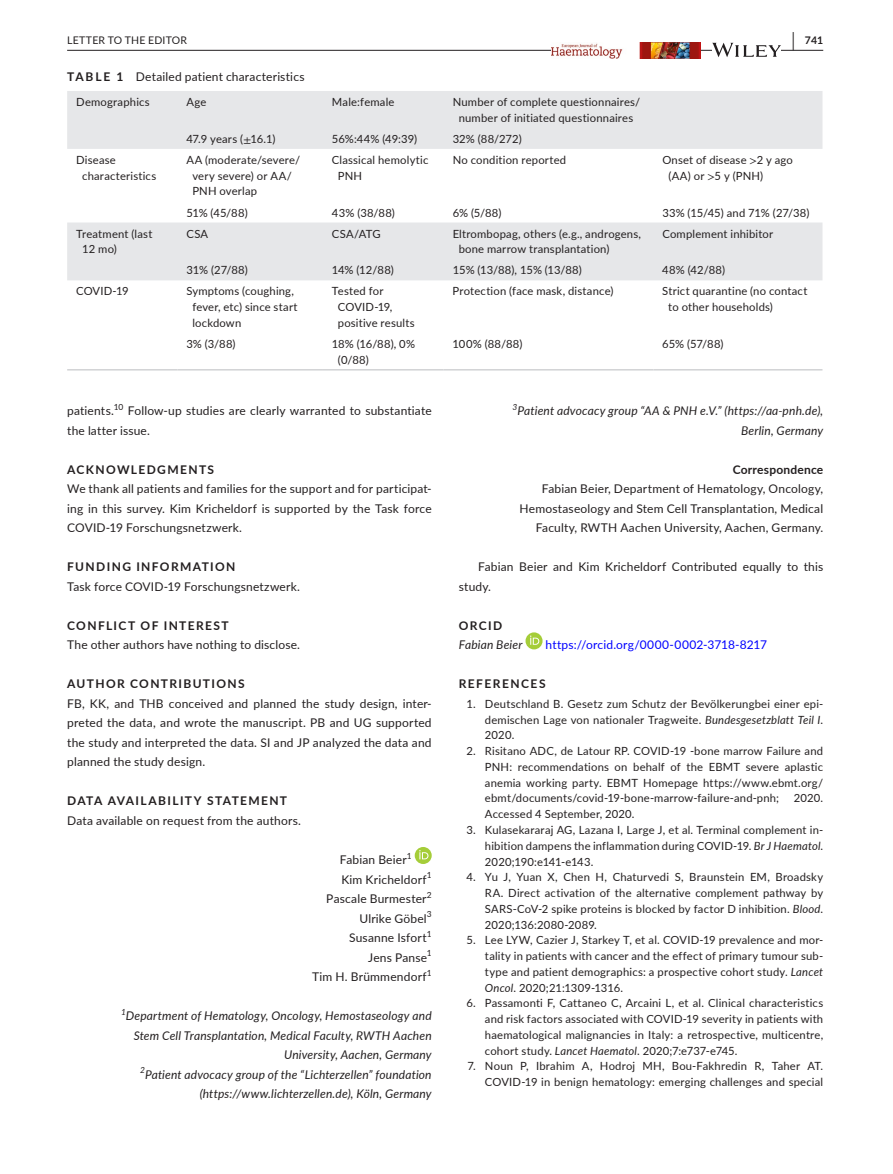
<style>
.page{position:relative;width:893px;height:1174px;background:#fff}
.page>*{position:absolute;margin:0;border:0;box-sizing:border-box;transform-origin:0 0}
.t1{font:700 19.5px "Lato";color:#231f20;scale:.48 1}
.t2{font:12px/19.5px "Lato";letter-spacing:.015em;color:#231f20}
.t3{font:italic 12px/19.5px "Lato";letter-spacing:.015em;color:#231f20;text-align:right}
.t4{font:700 12px "Lato";letter-spacing:.115em;color:#231f20}
.t5{font:12px "Lato";letter-spacing:.01em;color:#00f}
.t6{font:700 12px "Lato";letter-spacing:.015em;color:#231f20}
.t7{font:11.25px/15.8px "Lato";letter-spacing:.015em;color:#231f20}
.t8{font:10.5px "Lato";letter-spacing:.02em;color:#231f20}
.t9{font:700 10.5px "Lato";color:#231f20}
.t10{font:8.4px "Lato";color:#231f20}
.t11{font:italic 8.4px "Lato";color:#231f20}
.s1{font-weight:700}
.s2{font-family:"STIX"}
.s3{font-style:italic}
</style>
<div class="page">
<hr style="left:67px;top:50px;width:756px;height:1px;background:#231f20">
<img style="left:551px;top:42px;width:149px;height:17px">
<svg style="left:712px;top:43px;width:69px;height:14px"></svg>
<svg style="left:415px;top:847px;width:17px;height:17px"></svg>
<svg style="left:419px;top:850px;width:9px;height:9px"></svg>
<div style="left:525px;top:632px;width:17px;height:17px;background:#a5cd39;border-radius:50%"></div>
<svg style="left:530px;top:635px;width:9px;height:10px"></svg>
<svg style="left:67px;top:91px;width:755px;height:189px;fill:#e6e7e9"></svg>
<hr style="left:67px;top:369px;width:110px;height:1px;background:#d1d2d4">
<hr style="left:177px;top:369px;width:146px;height:1px;background:#d1d2d4">
<hr style="left:323px;top:369px;width:121px;height:1px;background:#d1d2d4">
<hr style="left:444px;top:369px;width:209px;height:1px;background:#d1d2d4">
<hr style="left:653px;top:369px;width:169px;height:1px;background:#d1d2d4">
<h1 class="t1" style="left:792px;top:25px;width:7px">|</h1>
<p class="t8" style="left:67px;top:33px;width:121px">LETTER TO THE EDITOR</p>
<p class="t9" style="left:805px;top:33px;width:20px">741</p>
<p class="t2" style="left:67px;top:67px;width:239px"><span class="s1">TABLE 1</span> Detailed patient characteristics</p>
<p class="t7" style="left:76px;top:94px;width:75px">Demographics</p>
<p class="t7" style="left:186px;top:94px;width:21px">Age</p>
<p class="t7" style="left:332px;top:94px;width:64px">Male:female</p>
<p class="t7" style="left:453px;top:94px;width:189px;text-align:center">Number of complete questionnaires/ number of initiated questionnaires</p>
<p class="t7" style="left:186px;top:130px;width:91px">47.9 years (<span class="s2">±</span>16.1)</p>
<p class="t7" style="left:332px;top:130px;width:87px">56%:44% (49:39)</p>
<p class="t7" style="left:453px;top:130px;width:70px">32% (88/272)</p>
<p class="t7" style="left:82px;top:151px;width:76px;text-indent:-6px">Disease characteristics</p>
<p class="t7" style="left:192px;top:151px;width:109px;text-indent:-6px">AA (moderate/severe/ very severe) or AA/<br>PNH overlap</p>
<p class="t7" style="left:338px;top:151px;width:92px;text-indent:-6px">Classical hemolytic<br>PNH</p>
<p class="t7" style="left:453px;top:151px;width:115px">No condition reported</p>
<p class="t7" style="left:668px;top:151px;width:126px;text-indent:-6px">Onset of disease <span class="s2">&gt;</span>2 y ago (AA) or <span class="s2">&gt;</span>5 y (PNH)</p>
<p class="t7" style="left:186px;top:204px;width:63px">51% (45/88)</p>
<p class="t7" style="left:332px;top:204px;width:65px">43% (38/88)</p>
<p class="t7" style="left:453px;top:204px;width:50px">6% (5/88)</p>
<p class="t7" style="left:662px;top:204px;width:149px">33% (15/45) and 71% (27/38)</p>
<p class="t7" style="left:82px;top:225px;width:72px;text-indent:-6px">Treatment (last<br>12 mo)</p>
<p class="t7" style="left:186px;top:225px;width:23px">CSA</p>
<p class="t7" style="left:332px;top:225px;width:50px">CSA/ATG</p>
<p class="t7" style="left:459px;top:225px;width:184px;text-indent:-6px">Eltrombopag, others (e.g., androgens, bone marrow transplantation)</p>
<p class="t7" style="left:662px;top:225px;width:112px">Complement inhibitor</p>
<p class="t7" style="left:186px;top:262px;width:63px">31% (27/88)</p>
<p class="t7" style="left:332px;top:262px;width:64px">14% (12/88)</p>
<p class="t7" style="left:453px;top:262px;width:131px">15% (13/88), 15% (13/88)</p>
<p class="t7" style="left:662px;top:262px;width:64px">48% (42/88)</p>
<p class="t7" style="left:76px;top:283px;width:54px">COVID-19</p>
<p class="t7" style="left:192px;top:283px;width:107px;text-indent:-6px">Symptoms (coughing, fever, etc) since start lockdown</p>
<p class="t7" style="left:338px;top:283px;width:78px;text-indent:-6px">Tested for<br>COVID-19, positive results</p>
<p class="t7" style="left:453px;top:283px;width:162px">Protection (face mask, distance)</p>
<p class="t7" style="left:668px;top:283px;width:141px;text-indent:-6px">Strict quarantine (no contact to other households)</p>
<p class="t7" style="left:186px;top:335px;width:51px">3% (3/88)</p>
<p class="t7" style="left:338px;top:335px;width:79px;text-indent:-6px">18% (16/88), 0% (0/88)</p>
<p class="t7" style="left:453px;top:335px;width:71px">100% (88/88)</p>
<p class="t7" style="left:662px;top:335px;width:63px">65% (57/88)</p>
<p class="t2" style="left:67px;top:401px;width:48px">patients.</p>
<p class="t10" style="left:114px;top:401px;width:11px">10</p>
<p class="t2" style="left:67px;top:401px;width:366px;text-indent:60px">Follow-up studies are clearly warranted to substantiate the latter issue.</p>
<p class="t4" style="left:67px;top:460px;width:148px">ACKNOWLEDGMENTS</p>
<p class="t2" style="left:67px;top:479px;width:366px;text-align:justify">We thank all patients and families for the support and for participat&shy;ing in this survey. Kim Kricheldorf is supported by the Task force COVID-19 Forschungsnetzwerk.</p>
<p class="t4" style="left:67px;top:558px;width:170px">FUNDING INFORMATION</p>
<p class="t2" style="left:67px;top:576px;width:234px">Task force COVID-19 Forschungsnetzwerk.</p>
<p class="t4" style="left:67px;top:616px;width:163px">CONFLICT OF INTEREST</p>
<p class="t2" style="left:67px;top:635px;width:234px">The other authors have nothing to disclose.</p>
<p class="t4" style="left:67px;top:675px;width:179px">AUTHOR CONTRIBUTIONS</p>
<p class="t2" style="left:67px;top:693px;width:366px;text-align:justify">FB, KK, and THB conceived and planned the study design, inter&shy;preted the data, and wrote the manuscript. PB and UG supported the study and interpreted the data. SI and JP analyzed the data and planned the study design.</p>
<p class="t4" style="left:67px;top:792px;width:221px">DATA AVAILABILITY STATEMENT</p>
<p class="t2" style="left:67px;top:810px;width:235px">Data available on request from the authors.</p>
<p class="t2" style="left:340px;top:849px;width:73px">Fabian Beier<sup>1</sup></p>
<p class="t2" style="left:341px;top:869px;width:92px">Kim Kricheldorf<sup>1</sup></p>
<p class="t2" style="left:326px;top:888px;width:107px">Pascale Burmester<sup>2</sup></p>
<p class="t2" style="left:359px;top:908px;width:74px">Ulrike Göbel<sup>3</sup></p>
<p class="t2" style="left:349px;top:927px;width:84px">Susanne Isfort<sup>1</sup></p>
<p class="t2" style="left:368px;top:947px;width:65px">Jens Panse<sup>1</sup></p>
<p class="t2" style="left:312px;top:966px;width:121px">Tim H. Brümmendorf<sup>1</sup></p>
<p class="t3" style="left:121px;top:1005px;width:312px"><sup>1</sup>Department of Hematology, Oncology, Hemostaseology and Stem Cell Transplantation, Medical Faculty, RWTH Aachen University, Aachen, Germany<br><sup>2</sup>Patient advocacy group of the “Lichterzellen” foundation (https://www.lichterzellen.de), Köln, Germany</p>
<p class="t11" style="left:513px;top:401px;width:6px">3</p>
<p class="t3" style="left:518px;top:401px;width:307px">Patient advocacy group “AA &amp; PNH e.V.” (https://aa-pnh.de),<br>Berlin, Germany</p>
<p class="t6" style="left:733px;top:460px;width:92px">Correspondence</p>
<p class="t2" style="left:519px;top:479px;width:305px;text-align:right">Fabian Beier, Department of Hematology, Oncology,<br>Hemostaseology and Stem Cell Transplantation, Medical<br>Faculty, RWTH Aachen University, Aachen, Germany.</p>
<p class="t2" style="left:459px;top:557px;width:366px;text-indent:20px">Fabian Beier and Kim Kricheldorf Contributed equally to this study.</p>
<p class="t4" style="left:459px;top:616px;width:45px">ORCID</p>
<p class="t3" style="left:459px;top:635px;width:65px">Fabian Beier</p>
<p class="t5" style="left:546px;top:636px;width:223px">https://orcid.org/0000-0002-3718-8217</p>
<p class="t4" style="left:459px;top:675px;width:88px">REFERENCES</p>
<p class="t7" style="left:485px;top:695px;width:340px;text-align:justify;text-indent:-18px">1. Deutschland B. Gesetz zum Schutz der Bevölkerungbei einer epi&shy;demischen Lage von nationaler Tragweite. <span class="s3">Bundesgesetzblatt Teil I</span>.<br>2020.</p>
<p class="t7" style="left:485px;top:742px;width:340px;text-align:justify;text-indent:-18px">2. Risitano ADC, de Latour RP. COVID-19 -bone marrow Failure and PNH: recommendations on behalf of the EBMT severe aplastic anemia working party. EBMT Homepage https://www.ebmt.org/ ebmt/documents/covid-19-bone-marrow-failure-and-pnh;</p>
<p class="t7" style="left:794px;top:790px;width:31px">2020.</p>
<p class="t7" style="left:485px;top:805px;width:151px">Accessed 4 September, 2020.</p>
<p class="t7" style="left:485px;top:821px;width:340px;text-align:justify;text-indent:-18px">3. Kulasekararaj AG, Lazana I, Large J, et al. Terminal complement in&shy;hibition dampens the inflammation during COVID-19. <span class="s3">Br J Haematol</span>.<br>2020;190:e141-e143.</p>
<p class="t7" style="left:485px;top:868px;width:340px;text-align:justify;text-indent:-18px">4. Yu J, Yuan X, Chen H, Chaturvedi S, Braunstein EM, Broadsky RA. Direct activation of the alternative complement pathway by SARS-CoV-2 spike proteins is blocked by factor D inhibition. <span class="s3">Blood</span>.<br>2020;136:2080-2089.</p>
<p class="t7" style="left:485px;top:931px;width:340px;text-align:justify;text-indent:-18px">5. Lee LYW, Cazier J, Starkey T, et al. COVID-19 prevalence and mor&shy;tality in patients with cancer and the effect of primary tumour sub&shy;type and patient demographics: a prospective cohort study. <span class="s3">Lancet Oncol</span>. 2020;21:1309-1316.</p>
<p class="t7" style="left:485px;top:994px;width:340px;text-align:justify;text-indent:-18px">6. Passamonti F, Cattaneo C, Arcaini L, et al. Clinical characteristics and risk factors associated with COVID-19 severity in patients with haematological malignancies in Italy: a retrospective, multicentre, cohort study. <span class="s3">Lancet Haematol</span>. 2020;7:e737-e745.</p>
<p class="t7" style="left:468px;top:1057px;width:357px;text-align:right">7. Noun P, Ibrahim A, Hodroj MH, Bou-Fakhredin R, Taher AT.<br>COVID-19 in benign hematology: emerging challenges and special</p>
</div>
